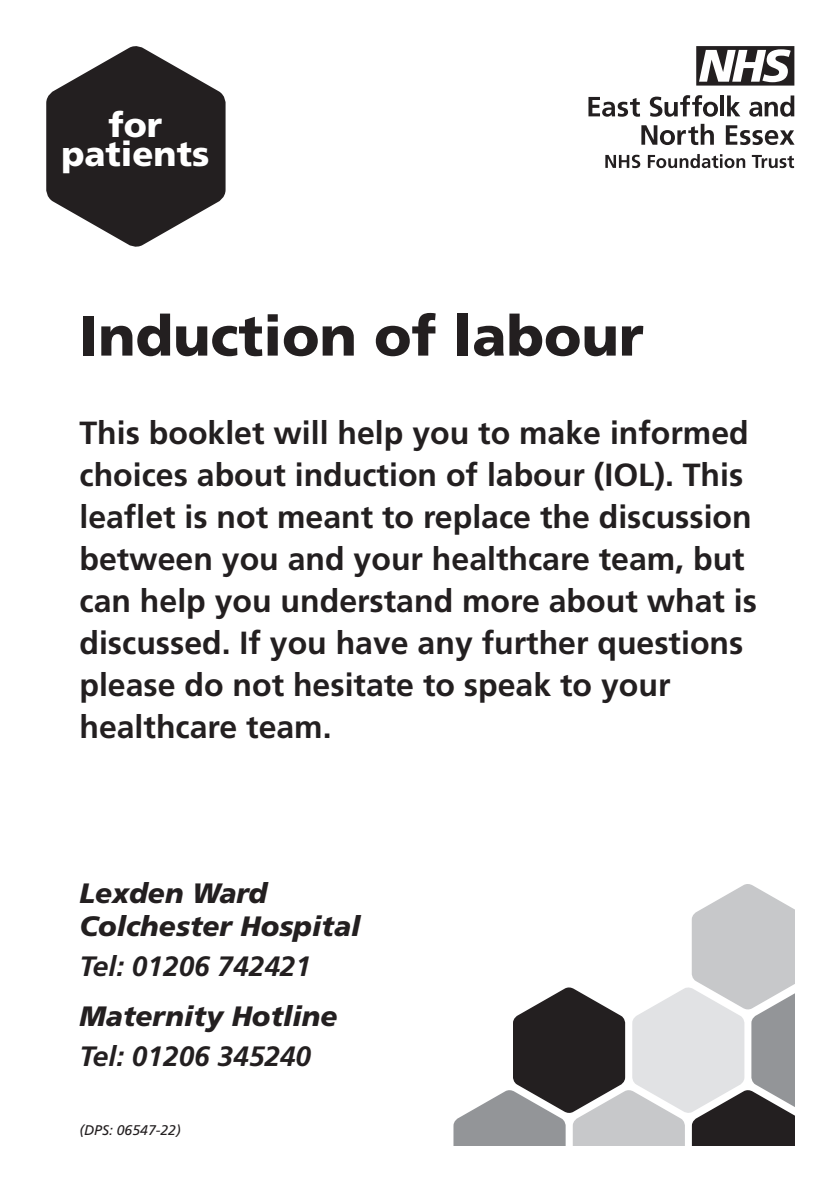
<style>
.page{position:relative;width:840px;height:1191px;background:#fff}
.page>*{position:absolute;margin:0;border:0;box-sizing:border-box;transform-origin:0 0}
.t1{font:900 56px "Frutiger";color:#231f20}
.t2{font:900 34.6px/29.2px "Frutiger";color:#fff;text-align:center}
.t3{font:700 32px/42px "Frutiger";color:#231f20}
.t4{font:italic 900 28px/33.6px "Frutiger";color:#231f20}
.t5{font:italic 700 28px "Frutiger";color:#231f20}
.t6{font:italic 14px "Frutiger";color:#231f20}
</style>
<div class="page">
<svg style="left:453px;top:884px;width:341px;height:261px"></svg>
<svg style="left:46px;top:46px;width:179px;height:201px"></svg>
<svg style="left:605px;top:154px;width:188px;height:14px"></svg>
<svg style="left:696px;top:46px;width:98px;height:40px"></svg>
<svg style="left:588px;top:97px;width:51px;height:20px"></svg>
<svg style="left:649px;top:95px;width:68px;height:22px"></svg>
<hr style="left:720px;top:95px;width:3px;height:21px;background:#231f20">
<svg style="left:727px;top:95px;width:13px;height:21px"></svg>
<svg style="left:749px;top:95px;width:44px;height:22px"></svg>
<svg style="left:641px;top:124px;width:72px;height:21px"></svg>
<svg style="left:725px;top:125px;width:69px;height:20px"></svg>
<p class="t2" style="left:61px;top:110px;width:149px">for patients</p>
<h1 class="t1" style="left:79px;top:302px;width:565px">Induction of labour</h1>
<p class="t3" style="left:79px;top:412px;width:678px">This booklet will help you to make informed choices about induction of labour (IOL). This leaflet is not meant to replace the discussion between you and your healthcare team, but can help you understand more about what is discussed. If you have any further questions please do not hesitate to speak to your healthcare team.</p>
<p class="t4" style="left:79px;top:876px;width:282px">Lexden Ward<br>Colchester Hospital</p>
<p class="t5" style="left:79px;top:949px;width:233px">Tel: 01206 742421</p>
<p class="t4" style="left:79px;top:999px;width:259px">Maternity Hotline</p>
<p class="t5" style="left:79px;top:1039px;width:233px">Tel: 01206 345240</p>
<p class="t6" style="left:79px;top:1121px;width:103px">(DPS: 06547-22)</p>
</div>
